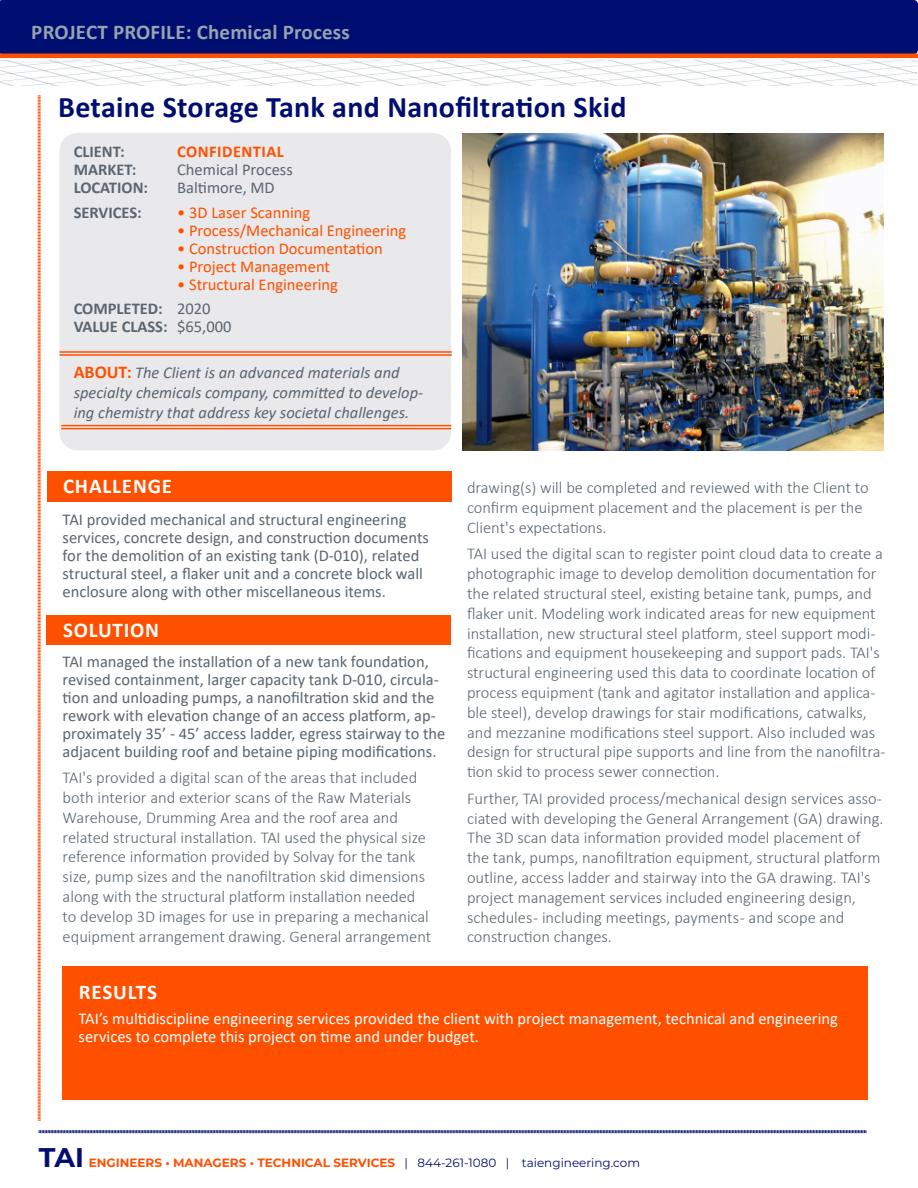
<style>
.page{position:relative;width:918px;height:1188px;background:#fff}
.page>*{position:absolute;margin:0;border:0;box-sizing:border-box;transform-origin:0 0}
.Case_Study_Title{font:700 30px "Calibri";letter-spacing:.01em;color:#000d71}
.t1{font:700 27px "Montserrat";color:#000d71}
.t2{font:700 21px "Calibri";letter-spacing:.01em;color:#97a3ae}
.BODY_TEXT{font:700 21px "Calibri";letter-spacing:.04em;color:#fff}
.BODY_TEXT-2{font:300 16.5px/19.8px "Calibri";color:#5a6670}
.BODY_TEXT-3{font:16.5px/18px "Calibri";color:#5a6670}
.Body_copy{font:16.5px/18px "Calibri";color:#fff}
.Headers{font:italic 16.5px/19.8px "Calibri";color:#5a6670}
.Top_Portion_wiith_ta{font:16.5px "Calibri";color:#ff5000}
.Top_Portion_wiith_ta-2{font:700 16.5px "Calibri";color:#5a6670}
.Top_Portion_wiith_ta-3{font:16.5px "Calibri";color:#5a6670}
.Top_Portion_wiith_ta-4{font:700 16.5px "Calibri";letter-spacing:.03em;color:#ff5000}
.t3{font:700 12px "Montserrat";color:#ff5000}
.s1{font-weight:400}
.s2{font-weight:700;font-style:normal;font-size:18px;color:#ff5000}
.s3{font-weight:400;color:#000d71}
</style>
<div class="page">
<svg style="left:39px;top:1130px;width:827px;height:4px;background:#7f85b7"></svg>
<img style="left:0;top:60px;width:917px;height:25px">
<div style="left:0;top:0;width:918px;height:54px;background:#000d71"></div>
<hr style="left:0;top:54px;width:918px;height:4px;background:#ff5000">
<div style="left:47px;top:615px;width:404px;height:30px;background:#ff5000"></div>
<div style="left:60px;top:133px;width:391px;height:317px;background:#e9e8ea;border-radius:18px"></div>
<hr style="left:60px;top:354px;width:392px;height:2px;background:#ff5000">
<hr style="left:60px;top:351px;width:392px;height:2px;background:#ff5000">
<hr style="left:61px;top:428px;width:390px;height:1px;background:#ff5000">
<hr style="left:61px;top:425px;width:390px;height:1px;background:#ff5000">
<div style="left:47px;top:471px;width:405px;height:30px;background:#ff5000"></div>
<div style="left:63px;top:966px;width:805px;height:134px;background:#ff5000"></div>
<img style="left:462px;top:134px;width:421px;height:316px">
<svg style="left:37px;top:95px;width:4px;height:1026px;background:#ffa67f"></svg>
<p class="t2" style="left:31px;top:17px;width:320px">PROJECT PROFILE: Chemical Process</p>
<p class="Case_Study_Title" style="left:58px;top:86px;width:570px">Betaine Storage Tank and Nanofiltration Skid</p>
<p class="Top_Portion_wiith_ta-2" style="left:74px;top:140px;width:53px">CLIENT:</p>
<p class="Top_Portion_wiith_ta-4" style="left:177px;top:140px;width:108px">CONFIDENTIAL</p>
<p class="Top_Portion_wiith_ta-2" style="left:74px;top:158px;width:64px">MARKET:</p>
<p class="Top_Portion_wiith_ta-3" style="left:177px;top:158px;width:117px">Chemical Process</p>
<p class="Top_Portion_wiith_ta-2" style="left:74px;top:176px;width:76px">LOCATION:</p>
<p class="Top_Portion_wiith_ta-3" style="left:177px;top:176px;width:99px">Baltimore, MD</p>
<p class="Top_Portion_wiith_ta-2" style="left:74px;top:201px;width:70px">SERVICES:</p>
<p class="Top_Portion_wiith_ta" style="left:177px;top:201px;width:135px">• 3D Laser Scanning</p>
<p class="Top_Portion_wiith_ta" style="left:177px;top:219px;width:231px">• Process/Mechanical Engineering</p>
<p class="Top_Portion_wiith_ta" style="left:177px;top:237px;width:207px">• Construction Documentation</p>
<p class="Top_Portion_wiith_ta" style="left:177px;top:255px;width:154px">• Project Management</p>
<p class="Top_Portion_wiith_ta" style="left:177px;top:273px;width:162px">• Structural Engineering</p>
<p class="Top_Portion_wiith_ta-2" style="left:74px;top:297px;width:138px">COMPLETED: <span class="s1">2020</span></p>
<p class="Top_Portion_wiith_ta-2" style="left:74px;top:315px;width:159px">VALUE CLASS: <span class="s1">$65,000</span></p>
<p class="Headers" style="left:74px;top:362px;width:351px"><span class="s2">ABOUT:</span> The Client is an advanced materials and specialty chemicals company, committed to develop&shy;ing chemistry that address key societal challenges.</p>
<p class="BODY_TEXT" style="left:63px;top:472px;width:111px">CHALLENGE</p>
<p class="BODY_TEXT-3" style="left:63px;top:510px;width:368px">TAI provided mechanical and structural engineering services, concrete design, and construction documents for the demolition of an existing tank (D-010), related structural steel, a flaker unit and a concrete block wall enclosure along with other miscellaneous items.</p>
<p class="BODY_TEXT" style="left:63px;top:615px;width:97px">SOLUTION</p>
<p class="BODY_TEXT-3" style="left:63px;top:652px;width:384px">TAI managed the installation of a new tank foundation, revised containment, larger capacity tank D-010, circula&shy;tion and unloading pumps, a nanofiltration skid and the rework with elevation change of an access platform, ap&shy;proximately 35’ - 45’ access ladder, egress stairway to the adjacent building roof and betaine piping modifications.</p>
<p class="BODY_TEXT-2" style="left:63px;top:768px;width:370px">TAI's provided a digital scan of the areas that included both interior and exterior scans of the Raw Materials Warehouse, Drumming Area and the roof area and related structural installation. TAI used the physical size reference information provided by Solvay for the tank size, pump sizes and the nanofiltration skid dimensions along with the structural platform installation needed to develop 3D images for use in preparing a mechanical equipment arrangement drawing. General arrangement</p>
<p class="BODY_TEXT-2" style="left:467px;top:478px;width:403px">drawing(s) will be completed and reviewed with the Client to confirm equipment placement and the placement is per the<br>Client's expectations.</p>
<p class="BODY_TEXT-2" style="left:467px;top:544px;width:420px">TAI used the digital scan to register point cloud data to create a photographic image to develop demolition documentation for the related structural steel, existing betaine tank, pumps, and flaker unit. Modeling work indicated areas for new equipment installation, new structural steel platform, steel support modi&shy;fications and equipment housekeeping and support pads. TAI's structural engineering used this data to coordinate location of process equipment (tank and agitator installation and applica&shy;ble steel), develop drawings for stair modifications, catwalks, and mezzanine modifications steel support. Also included was design for structural pipe supports and line from the nanofiltra&shy;tion skid to process sewer connection.</p>
<p class="BODY_TEXT-2" style="left:467px;top:788px;width:418px">Further, TAI provided process/mechanical design services asso&shy;ciated with developing the General Arrangement (GA) drawing.<br>The 3D scan data information provided model placement of the tank, pumps, nanofiltration equipment, structural platform outline, access ladder and stairway into the GA drawing. TAI's project management services included engineering design, schedules - including meetings, payments - and scope and construction changes.</p>
<p class="BODY_TEXT" style="left:79px;top:977px;width:79px">RESULTS</p>
<p class="Body_copy" style="left:79px;top:1009px;width:761px">TAI’s multidiscipline engineering services provided the client with project management, technical and engineering services to complete this project on time and under budget.</p>
<p class="t1" style="left:39px;top:1137px;width:47px">TAI</p>
<p class="t3" style="left:89px;top:1154px;width:553px">ENGINEERS • MANAGERS • TECHNICAL SERVICES <span class="s3">| 844-261-1080 | taiengineering.com</span></p>
</div>
